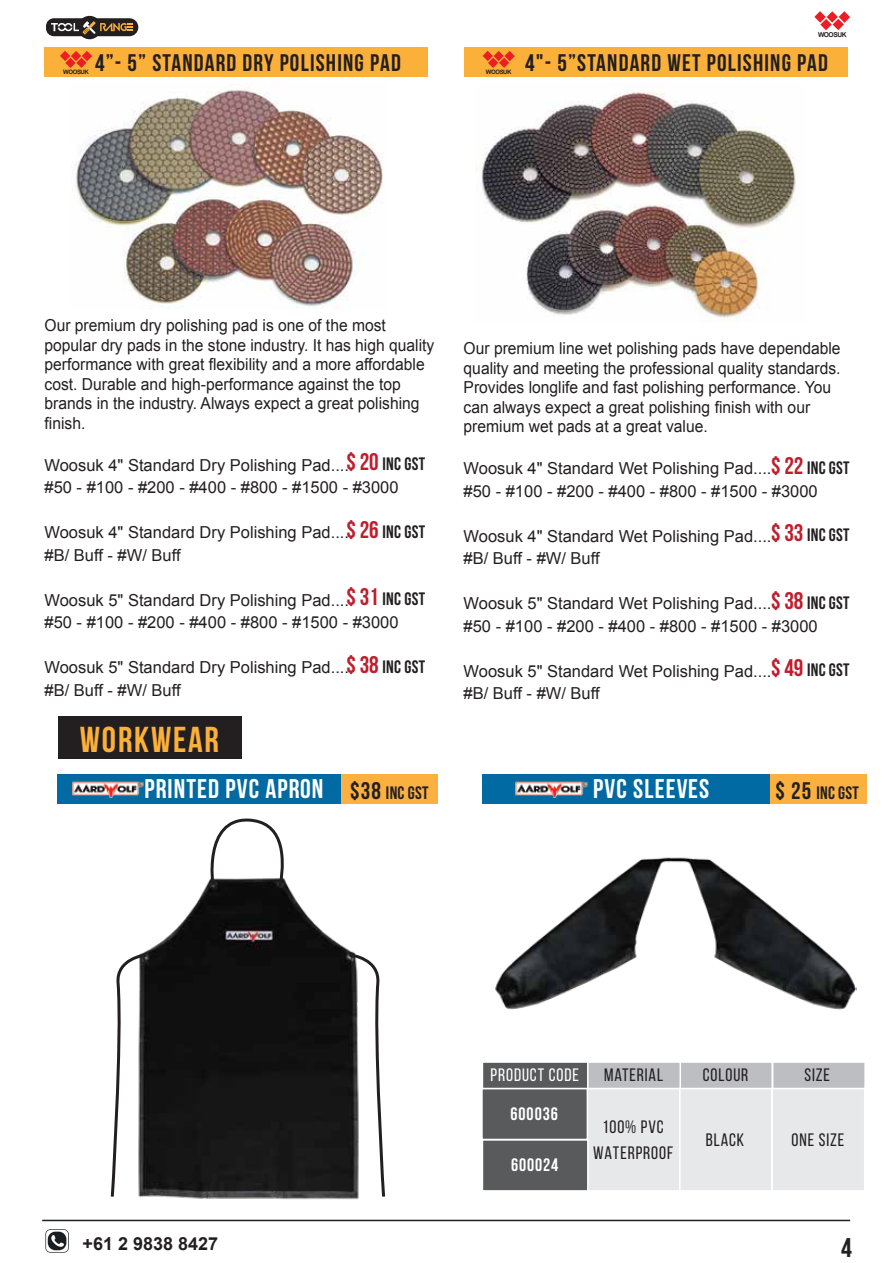
<style>
.page{position:relative;width:893px;height:1263px;background:#fff}
.page>*{position:absolute;margin:0;border:0;box-sizing:border-box;transform-origin:0 0}
.t1{font:36px "Bebas Neue";letter-spacing:.05em;color:#fbb03a}
.t2{font:27px "UTM Bebas";letter-spacing:.04em;color:#fff}
.t3{font:27px "UTM Bebas";color:#231f20}
.t4{font:24px "Bebas Neue";letter-spacing:.05em;color:#231f20}
.t5{font:18px/25.5px "Bebas Neue";letter-spacing:.05em;color:#231f20;text-align:center}
.t6{font:700 18px "Bebas Neue";letter-spacing:.015em;color:#231f20}
.t7{font:700 18px "Arial";color:#231f20}
.t8{font:18px "UTM Bebas";letter-spacing:.05em;color:#fff}
.t9{font:18px "Bebas Neue";letter-spacing:.05em;color:#fff}
.t10{font:16.5px/22.5px "Arial";color:#231f20}
.t11{font:16.5px/19.5px "Arial";color:#231f20;scale:.95 1}
.t12{font:700 6.75px "Arial";letter-spacing:-.07em;color:#231f20}
.t13{font:700 6px "Arial";letter-spacing:-.07em;color:#231f20}
.s1{font-family:"Bebas Neue";font-weight:700;font-size:24px;color:#bf1e2d}
.s2{font-family:"Bebas Neue";font-weight:700;font-size:18px}
.s3{font-size:24px}
</style>
<div class="page">
<div style="left:341px;top:775px;width:97px;height:29px;background:#fbb040"></div>
<div style="left:78px;top:16px;width:23px;height:23px;border:4px solid #231f20;border-radius:50%"></div>
<svg style="left:46px;top:16px;width:93px;height:22px"></svg>
<div style="left:59px;top:717px;width:183px;height:42px;background:#231f20"></div>
<div style="left:464px;top:47px;width:384px;height:29px;background:#fbb03a"></div>
<div style="left:44px;top:47px;width:383px;height:29px;background:#fbb03a"></div>
<img style="left:72px;top:88px;width:311px;height:221px">
<img style="left:476px;top:90px;width:320px;height:232px">
<hr style="left:42px;top:1220px;width:808px;height:1px;background:#231f20">
<svg style="left:45px;top:1229px;width:24px;height:23px"></svg>
<div style="left:58px;top:775px;width:283px;height:29px;background:#016aa2"></div>
<div style="left:770px;top:775px;width:97px;height:29px;background:#fbb040"></div>
<div style="left:482px;top:775px;width:288px;height:29px;background:#016aa2"></div>
<div style="left:771px;top:1088px;width:94px;height:104px;background:#e7e8e9;border:2px solid #fff"></div>
<div style="left:679px;top:1088px;width:93px;height:104px;background:#e7e8e9;border:2px solid #fff"></div>
<div style="left:587px;top:1088px;width:93px;height:104px;background:#e7e8e9;border:2px solid #fff"></div>
<div style="left:481px;top:1088px;width:107px;height:52px;background:#595a5c;border:2px solid #fff"></div>
<div style="left:772px;top:1061px;width:94px;height:28px;background:#bdbec1;border:2px solid #fff"></div>
<div style="left:482px;top:1061px;width:107px;height:28px;background:#595a5c;border:2px solid #fff"></div>
<div style="left:679px;top:1061px;width:94px;height:28px;background:#bdbec1;border:2px solid #fff"></div>
<div style="left:587px;top:1061px;width:94px;height:28px;background:#bdbec1;border:2px solid #fff"></div>
<div style="left:482px;top:1139px;width:107px;height:53px;background:#595a5c;border:2px solid #fff"></div>
<img style="left:144px;top:882px;width:214px;height:318px">
<img style="left:482px;top:857px;width:375px;height:218px">
<svg style="left:827px;top:11px;width:11px;height:12px"></svg>
<svg style="left:814px;top:11px;width:12px;height:12px"></svg>
<svg style="left:839px;top:11px;width:11px;height:12px"></svg>
<svg style="left:820px;top:19px;width:12px;height:11px"></svg>
<svg style="left:833px;top:19px;width:11px;height:11px"></svg>
<svg style="left:71px;top:51px;width:10px;height:10px"></svg>
<svg style="left:60px;top:51px;width:10px;height:10px"></svg>
<svg style="left:82px;top:51px;width:10px;height:10px"></svg>
<svg style="left:65px;top:58px;width:11px;height:10px"></svg>
<svg style="left:76px;top:58px;width:11px;height:10px"></svg>
<svg style="left:494px;top:51px;width:10px;height:10px"></svg>
<svg style="left:483px;top:51px;width:10px;height:10px"></svg>
<svg style="left:504px;top:51px;width:11px;height:10px"></svg>
<svg style="left:488px;top:58px;width:10px;height:10px"></svg>
<svg style="left:499px;top:58px;width:10px;height:10px"></svg>
<img style="left:72px;top:781px;width:71px;height:16px">
<img style="left:516px;top:781px;width:71px;height:16px">
<svg style="left:203px;top:818px;width:83px;height:71px"></svg>
<svg style="left:348px;top:952px;width:38px;height:247px"></svg>
<svg style="left:110px;top:952px;width:38px;height:247px"></svg>
<p class="t12" style="left:818px;top:30px;width:30px">WOOSUK</p>
<h3 class="t4" style="left:95px;top:49px;width:307px">4”- 5” STANDARD DRY POLISHING PAD</h3>
<h3 class="t4" style="left:525px;top:49px;width:304px">4"- 5”STANDARD WET POLISHING PAD</h3>
<p class="t13" style="left:63px;top:68px;width:27px">WOOSUK</p>
<p class="t13" style="left:486px;top:68px;width:27px">WOOSUK</p>
<p class="t11" style="left:45px;top:316px;width:412px">Our premium dry polishing pad is one of the most popular dry pads in the stone industry. It has high quality performance with great flexibility and a more affordable cost. Durable and high-performance against the top brands in the industry. Always expect a great polishing finish.</p>
<p class="t10" style="left:45px;top:454px;width:382px">Woosuk 4" Standard Dry Polishing Pad....<span class="s1">$ 20</span> <span class="s2">INC GST</span></p>
<p class="t10" style="left:45px;top:476px;width:356px">#50 - #100 - #200 - #400 - #800 - #1500 - #3000</p>
<p class="t10" style="left:45px;top:521px;width:382px">Woosuk 4" Standard Dry Polishing Pad....<span class="s1">$ 26</span> <span class="s2">INC GST</span></p>
<p class="t10" style="left:45px;top:544px;width:138px">#B/ Buff - #W/ Buff</p>
<p class="t10" style="left:45px;top:589px;width:382px">Woosuk 5" Standard Dry Polishing Pad....<span class="s1">$ 31</span> <span class="s2">INC GST</span></p>
<p class="t10" style="left:45px;top:611px;width:356px">#50 - #100 - #200 - #400 - #800 - #1500 - #3000</p>
<p class="t10" style="left:45px;top:656px;width:382px">Woosuk 5" Standard Dry Polishing Pad....<span class="s1">$ 38</span> <span class="s2">INC GST</span></p>
<p class="t10" style="left:45px;top:679px;width:138px">#B/ Buff - #W/ Buff</p>
<h1 class="t1" style="left:80px;top:719px;width:141px">WORKWEAR</h1>
<p class="t11" style="left:464px;top:339px;width:398px">Our premium line wet polishing pads have dependable quality and meeting the professional quality standards.<br>Provides longlife and fast polishing performance. You can always expect a great polishing finish with our premium wet pads at a great value.</p>
<p class="t10" style="left:464px;top:457px;width:388px">Woosuk 4" Standard Wet Polishing Pad....<span class="s1">$ 22</span> <span class="s2">INC GST </span>#50 - #100 - #200 - #400 - #800 - #1500 - #3000</p>
<p class="t10" style="left:464px;top:525px;width:388px">Woosuk 4" Standard Wet Polishing Pad....<span class="s1">$ 33</span> <span class="s2">INC GST </span>#B/ Buff - #W/ Buff</p>
<p class="t10" style="left:464px;top:592px;width:388px">Woosuk 5" Standard Wet Polishing Pad....<span class="s1">$ 38</span> <span class="s2">INC GST </span>#50 - #100 - #200 - #400 - #800 - #1500 - #3000</p>
<p class="t10" style="left:464px;top:660px;width:388px">Woosuk 5" Standard Wet Polishing Pad....<span class="s1">$ 49</span> <span class="s2">INC GST </span>#B/ Buff - #W/ Buff</p>
<h2 class="t2" style="left:144px;top:769px;width:181px">PRINTED PVC APRON</h2>
<h2 class="t2" style="left:593px;top:769px;width:117px">PVC SLEEVES</h2>
<p class="t6" style="left:776px;top:782px;width:85px"><span class="s3">$ 25</span> INC GST</p>
<p class="t6" style="left:350px;top:782px;width:80px"><span class="s3">$38</span> INC GST</p>
<p class="t9" style="left:490px;top:1065px;width:90px">PRODUCT CODE</p>
<p class="t5" style="left:604px;top:1062px;width:61px">MATERIAL</p>
<p class="t5" style="left:703px;top:1062px;width:47px">COLOUR</p>
<p class="t5" style="left:804px;top:1062px;width:27px">SIZE</p>
<p class="t7" style="left:83px;top:1231px;width:137px">+61 2 9838 8427</p>
<p class="t8" style="left:511px;top:1101px;width:49px">600036</p>
<p class="t8" style="left:511px;top:1152px;width:49px">600024</p>
<p class="t5" style="left:593px;top:1114px;width:82px">100% PVC<br>WATERPROOF</p>
<p class="t5" style="left:706px;top:1126px;width:40px">BLACK</p>
<p class="t5" style="left:792px;top:1126px;width:54px">ONE SIZE</p>
<h2 class="t3" style="left:841px;top:1228px;width:12px">4</h2>
</div>
